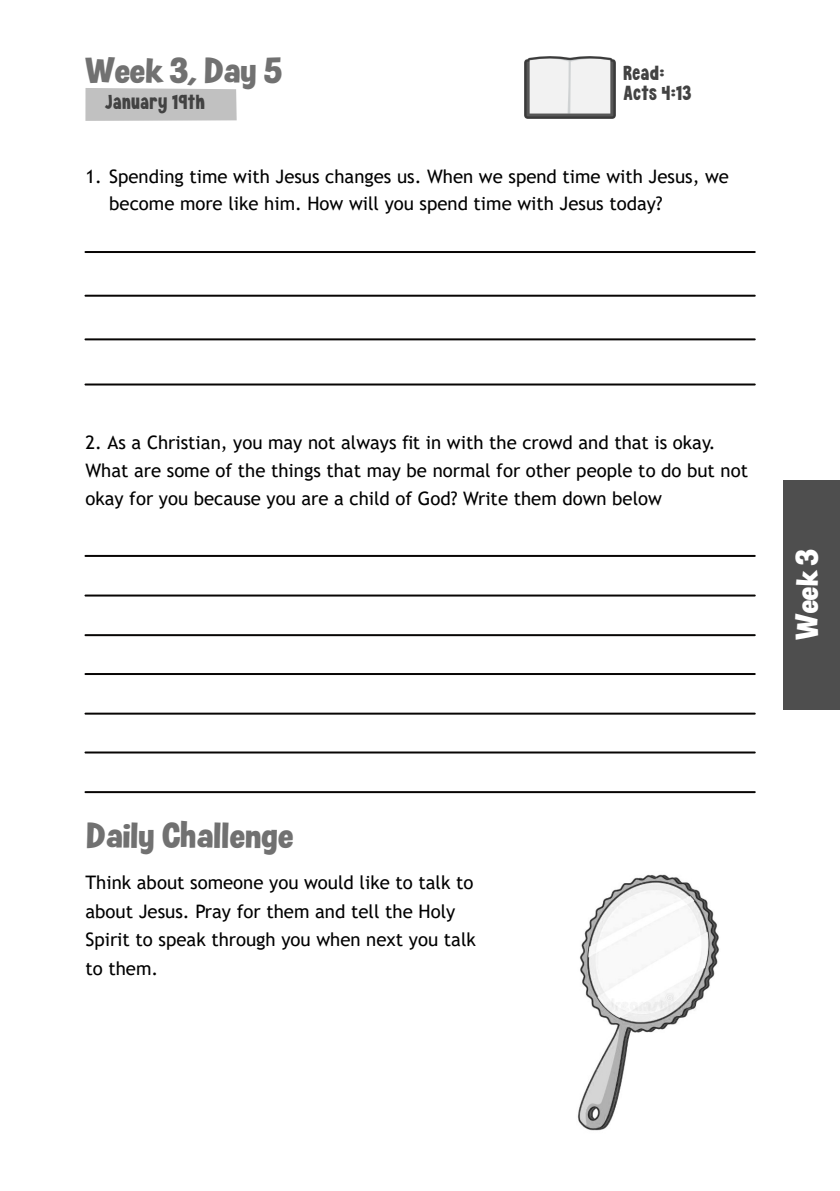
<style>
.page{position:relative;width:840px;height:1191px;background:#fff}
.page>*{position:absolute;margin:0;border:0;box-sizing:border-box;transform-origin:0 0}
.t1{font:36px "Filmotype Major";letter-spacing:-.03em;color:#717171}
.t2{font:31.8px "Filmotype Major";color:#fff}
.t3{font:24px "KG Crossing A Line";letter-spacing:.02em;color:#424242}
.t4{font:18.6px/28.6px "Trebuchet MS";color:#000}
</style>
<div class="page">
<img style="left:577px;top:874px;width:142px;height:257px">
<img style="left:524px;top:57px;width:91px;height:62px">
<div style="left:85px;top:88px;width:152px;height:33px;background:#c1c1c1"></div>
<hr style="left:85px;top:251px;width:669px;height:2px;background:#070504">
<hr style="left:85px;top:634px;width:669px;height:2px;background:#070504">
<hr style="left:85px;top:713px;width:669px;height:2px;background:#070504">
<hr style="left:85px;top:791px;width:669px;height:2px;background:#070504">
<hr style="left:85px;top:295px;width:669px;height:2px;background:#070504">
<hr style="left:85px;top:555px;width:669px;height:2px;background:#070504">
<hr style="left:85px;top:338px;width:669px;height:2px;background:#070504">
<hr style="left:85px;top:383px;width:669px;height:2px;background:#070504">
<hr style="left:85px;top:594px;width:669px;height:2px;background:#070504">
<hr style="left:85px;top:673px;width:669px;height:2px;background:#070504">
<hr style="left:85px;top:751px;width:669px;height:2px;background:#070504">
<div style="left:783px;top:481px;width:56px;height:229px;background:#4e4e4e"></div>
<h1 class="t1" style="left:85px;top:54px;width:199px">Week 3, Day 5</h1>
<p class="t3" style="left:105px;top:90px;width:101px">January 19th</p>
<p class="t3" style="left:623px;top:60px;width:42px">Read:</p>
<p class="t3" style="left:623px;top:81px;width:69px">Acts 4:13</p>
<p class="t4" style="left:109px;top:165px;width:621px;line-height:26.6px;text-indent:-24px">1. Spending time with Jesus changes us. When we spend time with Jesus, we become more like him. How will you spend time with Jesus today?</p>
<p class="t4" style="left:85px;top:430px;width:664px;line-height:28px">2. As a Christian, you may not always fit in with the crowd and that is okay.<br>What are some of the things that may be normal for other people to do but not okay for you because you are a child of God? Write them down below</p>
<h2 class="t2" style="left:792px;top:640px;width:93px;rotate:-90deg">Week 3</h2>
<h1 class="t1" style="left:85px;top:819px;width:210px">Daily Challenge</h1>
<p class="t4" style="left:85px;top:870px;width:392px">Think about someone you would like to talk to about Jesus. Pray for them and tell the Holy Spirit to speak through you when next you talk to them.</p>
</div>
